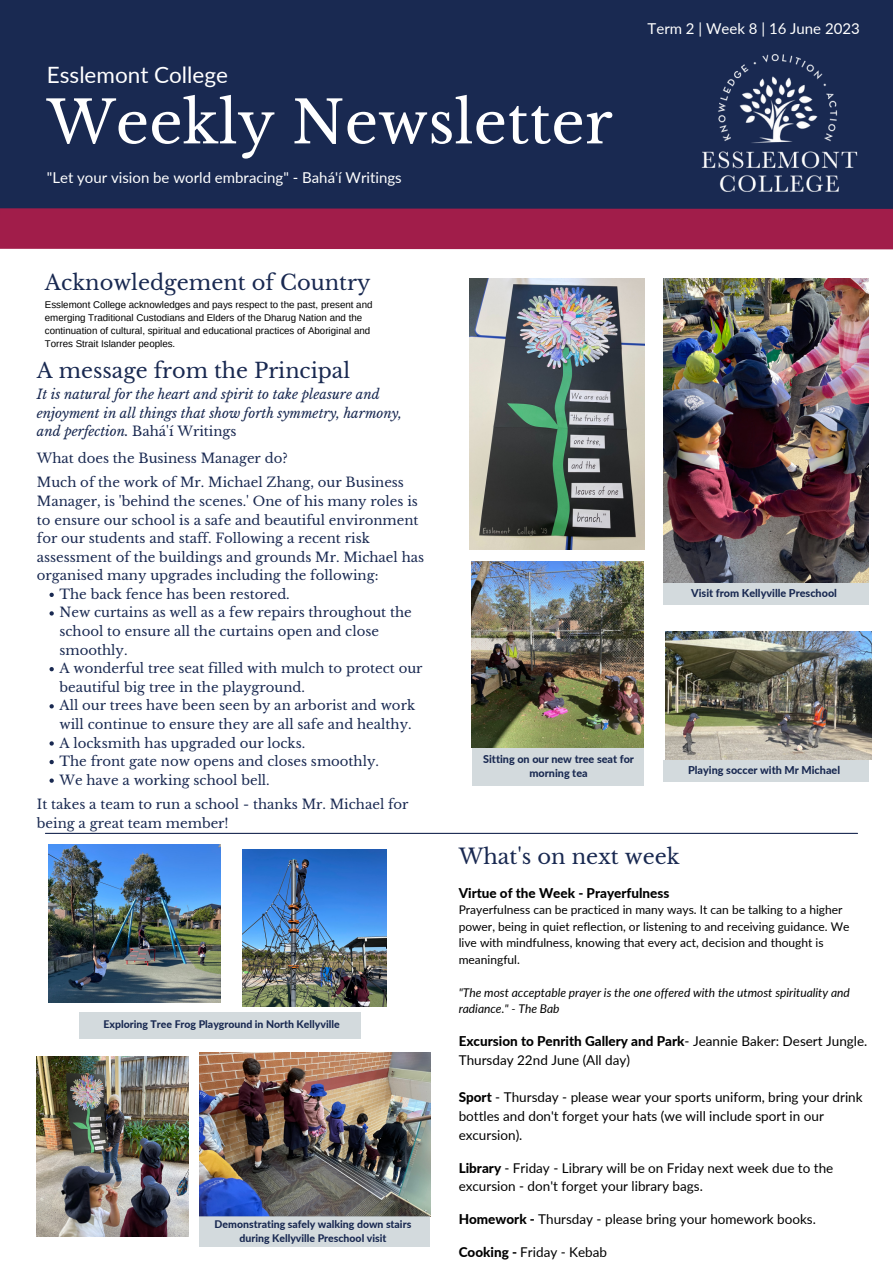
<style>
.page{position:relative;width:893px;height:1264px;background:#fff}
.page>*{position:absolute;margin:0;border:0;box-sizing:border-box;transform-origin:0 0}
.t1{font:58.5px "Libre Baskerville";color:#fff}
.t2{font:22.5px "Lato";color:#fff}
.t3{font:21px "Libre Baskerville";color:#192951}
.t4{font:20.7px "Libre Baskerville";color:#192951}
.t5{font:15px "Lato";color:#fff}
.t6{font:13.5px/18.8px "Lato";color:#000}
.t7{font:800 13.5px "Lato";color:#000}
.t8{font:13.2px/18.6px "Libre Baskerville";color:#192951}
.t9{font:italic 13.2px/18.6px "Libre Baskerville";color:#192951}
.t10{font:12px/16.5px "Lato";color:#000}
.t11{font:italic 12px/16.5px "Lato";color:#000}
.t12{font:800 10.8px/14.4px "Lato";color:#192951;text-align:center}
.t13{font:800 10.5px/14px "Lato";color:#192951;text-align:center}
.t14{font:9.75px/13px "Arimo";color:#000}
.s1{font-style:normal}
.s2{font-weight:800}
</style>
<div class="page">
<div style="left:0;top:0;width:892px;height:219px;background:#192951"></div>
<hr style="left:45px;top:832px;width:812px;height:2px;background:#192951">
<img style="left:701px;top:54px;width:157px;height:134px">
<svg style="left:0;top:188px;width:892px;height:62px"></svg>
<img style="left:243px;top:849px;width:144px;height:157px">
<div style="left:79px;top:1011px;width:281px;height:27px;background:#d3dadd"></div>
<img style="left:663px;top:278px;width:205px;height:305px">
<img style="left:471px;top:561px;width:172px;height:186px">
<div style="left:663px;top:583px;width:205px;height:21px;background:#d3dadd"></div>
<img style="left:48px;top:844px;width:172px;height:158px">
<img style="left:200px;top:1052px;width:230px;height:164px">
<div style="left:200px;top:1216px;width:230px;height:30px;background:#d3dadd"></div>
<img style="left:470px;top:278px;width:174px;height:271px">
<img style="left:665px;top:631px;width:206px;height:128px">
<img style="left:37px;top:1056px;width:152px;height:180px">
<svg style="left:49px;top:592px;width:5px;height:5px"></svg>
<svg style="left:49px;top:611px;width:5px;height:4px"></svg>
<svg style="left:49px;top:667px;width:5px;height:4px"></svg>
<svg style="left:49px;top:704px;width:5px;height:4px"></svg>
<svg style="left:49px;top:741px;width:5px;height:4px"></svg>
<svg style="left:49px;top:760px;width:5px;height:4px"></svg>
<svg style="left:49px;top:778px;width:5px;height:4px"></svg>
<div style="left:471px;top:747px;width:172px;height:38px;background:#d3dadd"></div>
<div style="left:663px;top:759px;width:205px;height:22px;background:#d3dadd"></div>
<p class="t2" style="left:47px;top:61px;width:183px">Esslemont College</p>
<p class="t1" style="left:47px;top:87px;width:567px">Weekly Newsletter</p>
<p class="t5" style="left:47px;top:168px;width:356px">"Let your vision be world embracing" - Bahá'í Writings</p>
<p class="t3" style="left:45px;top:269px;width:327px">Acknowledgement of Country</p>
<p class="t14" style="left:45px;top:298px;width:329px">Esslemont College acknowledges and pays respect to the past, present and emerging Traditional Custodians and Elders of the Dharug Nation and the continuation of cultural, spiritual and educational practices of Aboriginal and Torres Strait Islander peoples.</p>
<p class="t4" style="left:37px;top:358px;width:315px">A message from the Principal</p>
<p class="t9" style="left:37px;top:385px;width:367px">It is natural for the heart and spirit to take pleasure and enjoyment in all things that show forth symmetry, harmony, and perfection. <span class="s1">Bahá'í Writings</span></p>
<p class="t8" style="left:37px;top:449px;width:252px">What does the Business Manager do?</p>
<p class="t8" style="left:37px;top:473px;width:389px">Much of the work of Mr. Michael Zhang, our Business Manager, is 'behind the scenes.' One of his many roles is to ensure our school is a safe and beautiful environment for our students and staff. Following a recent risk assessment of the buildings and grounds Mr. Michael has organised many upgrades including the following:</p>
<p class="t5" style="left:647px;top:19px;width:214px">Term 2 | Week 8 | 16 June 2023</p>
<p class="t8" style="left:59px;top:585px;width:232px">The back fence has been restored.</p>
<p class="t8" style="left:59px;top:603px;width:354px">New curtains as well as a few repairs throughout the school to ensure all the curtains open and close smoothly.</p>
<p class="t8" style="left:59px;top:659px;width:364px">A wonderful tree seat filled with mulch to protect our beautiful big tree in the playground.</p>
<p class="t8" style="left:59px;top:696px;width:357px">All our trees have been seen by an arborist and work will continue to ensure they are all safe and healthy.</p>
<p class="t8" style="left:59px;top:733px;width:247px">A locksmith has upgraded our locks.</p>
<p class="t8" style="left:59px;top:752px;width:321px">The front gate now opens and closes smoothly.</p>
<p class="t8" style="left:59px;top:770px;width:212px">We have a working school bell.</p>
<p class="t8" style="left:37px;top:795px;width:373px">It takes a team to run a school - thanks Mr. Michael for being a great team member!</p>
<p class="t13" style="left:104px;top:1016px;width:238px">Exploring Tree Frog Playground in North Kellyville</p>
<p class="t13" style="left:215px;top:1217px;width:198px">Demonstrating safely walking down stairs during Kellyville Preschool visit</p>
<p class="t12" style="left:691px;top:585px;width:147px">Visit from Kellyville Preschool</p>
<p class="t12" style="left:483px;top:751px;width:152px">Sitting on our new tree seat for morning tea</p>
<p class="t12" style="left:688px;top:762px;width:153px">Playing soccer with Mr Michael</p>
<p class="t3" style="left:458px;top:843px;width:222px">What's on next week</p>
<p class="t7" style="left:458px;top:884px;width:212px">Virtue of the Week - Prayerfulness</p>
<p class="t10" style="left:458px;top:901px;width:392px">Prayerfulness can be practiced in many ways. It can be talking to a higher power, being in quiet reflection, or listening to and receiving guidance. We live with mindfulness, knowing that every act, decision and thought is meaningful.</p>
<p class="t11" style="left:458px;top:983px;width:393px">"The most acceptable prayer is the one offered with the utmost spirituality and radiance." - The Bab</p>
<p class="t6" style="left:458px;top:1031px;width:410px"><span class="s2">Excursion to Penrith Gallery and Park</span>- Jeannie Baker: Desert Jungle.<br>Thursday 22nd June (All day)</p>
<p class="t6" style="left:458px;top:1087px;width:405px"><span class="s2">Sport</span> - Thursday - please wear your sports uniform, bring your drink bottles and don't forget your hats (we will include sport in our excursion).</p>
<p class="t6" style="left:458px;top:1158px;width:376px"><span class="s2">Library</span> - Friday - Library will be on Friday next week due to the excursion - don't forget your library bags.</p>
<p class="t6" style="left:458px;top:1209px;width:359px"><span class="s2">Homework -</span> Thursday - please bring your homework books.</p>
<p class="t6" style="left:458px;top:1242px;width:150px"><span class="s2">Cooking -</span> Friday - Kebab</p>
</div>
